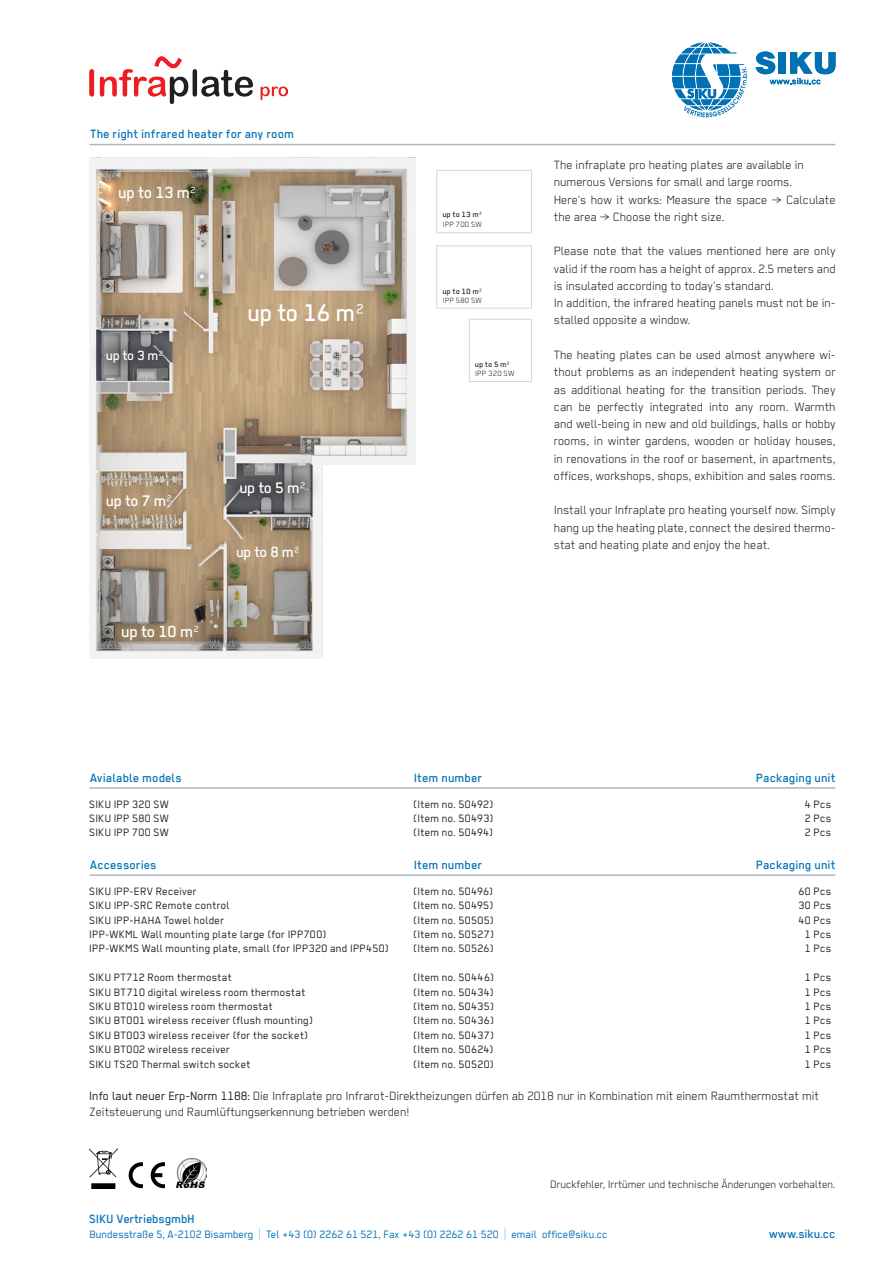
<style>
.page{position:relative;width:893px;height:1263px;background:#fff}
.page>*{position:absolute;margin:0;border:0;box-sizing:border-box;transform-origin:0 0}
.t1{font:500 27px "Regular";color:#fff}
.t2{font:500 18px "Regular";letter-spacing:-.02em;color:#fff}
.t3{font:500 17.25px "Regular";letter-spacing:-.02em;color:#fff}
.t4{font:500 16.5px "Regular";color:#fff}
.t5{font:500 15px "Regular";color:#fff}
.t6{font:300 13.5px/17.2px "Regular";color:#231f20}
.t7{font:500 13.5px "Regular";letter-spacing:.015em;color:#0071b5}
.t8{font:12px "Regular";letter-spacing:.025em;color:#231f20}
.t9{font:12px "Regular";color:#0071b5}
.t10{font:300 12px "Regular";color:#231f20}
.Auflistung_im_Fliess{font:300 8.55px "Regular";letter-spacing:.035em;color:#231f20}
.Auflistung_im_Fliess-2{font:500 8.55px "Regular";letter-spacing:.03em;color:#231f20}
.s1{font-weight:300}
.s2{font-weight:400}
</style>
<div class="page">
<div style="left:436px;top:245px;width:96px;height:64px;background:#fff;border:1px solid #d3d9de"></div>
<div style="left:436px;top:170px;width:96px;height:63px;background:#fff;border:1px solid #d3d9de"></div>
<div style="left:469px;top:319px;width:63px;height:63px;background:#fff;border:1px solid #d3d9de"></div>
<hr style="left:90px;top:787px;width:745px;height:2px;background:#aeb8be">
<hr style="left:90px;top:874px;width:745px;height:2px;background:#aeb8be">
<img style="left:89px;top:1148px;width:28px;height:40px">
<svg style="left:151px;top:1162px;width:14px;height:26px"></svg>
<svg style="left:129px;top:1162px;width:14px;height:26px"></svg>
<img style="left:176px;top:1158px;width:30px;height:30px">
<img style="left:89px;top:57px;width:199px;height:46px">
<hr style="left:90px;top:144px;width:745px;height:1px;background:#aeb8be">
<img style="left:89px;top:158px;width:327px;height:501px">
<div style="left:222px;top:464px;width:101px;height:50px;background:#231f20;opacity:.5"></div>
<div style="left:89px;top:333px;width:91px;height:47px;background:#231f20;opacity:.5"></div>
<svg style="left:756px;top:52px;width:80px;height:32px"></svg>
<svg style="left:672px;top:43px;width:75px;height:74px"></svg>
<p class="t7" style="left:90px;top:127px;width:206px">The right infrared heater for any room</p>
<p class="t2" style="left:119px;top:182px;width:78px">up to 13 m<span class="s1">²</span></p>
<p class="t5" style="left:106px;top:347px;width:58px">up to 3 m<span class="s1">²</span></p>
<p class="t1" style="left:248px;top:298px;width:117px">up to 16 m<span class="s1">²</span></p>
<p class="t3" style="left:106px;top:491px;width:67px">up to 7 m<span class="s1">²</span></p>
<p class="t2" style="left:122px;top:621px;width:78px">up to 10 m<span class="s1">²</span></p>
<p class="t3" style="left:240px;top:479px;width:67px">up to 5 m<span class="s1">²</span></p>
<p class="t4" style="left:236px;top:543px;width:64px">up to 8 m<span class="s1">²</span></p>
<p class="Auflistung_im_Fliess-2" style="left:443px;top:210px;width:40px">up to 13 m<span class="s1">²</span></p>
<p class="Auflistung_im_Fliess" style="left:443px;top:220px;width:41px">IPP 700 SW</p>
<p class="Auflistung_im_Fliess-2" style="left:443px;top:286px;width:40px">up to 10 m<span class="s1">²</span></p>
<p class="Auflistung_im_Fliess" style="left:443px;top:296px;width:41px">IPP 580 SW</p>
<p class="Auflistung_im_Fliess-2" style="left:475px;top:359px;width:36px">up to 5 m<span class="s1">²</span></p>
<p class="Auflistung_im_Fliess" style="left:475px;top:369px;width:41px">IPP 320 SW</p>
<p class="t6" style="left:554px;top:156px;width:252px">The infraplate pro heating plates are available in</p>
<p class="t6" style="left:554px;top:174px;width:240px">numerous Versions for small and large rooms.</p>
<p class="t6" style="left:554px;top:191px;width:283px">Here's how it works: Measure the space &gt; Calculate the area &gt; Choose the right size.</p>
<p class="t6" style="left:554px;top:243px;width:283px;text-align:justify">Please note that the values mentioned here are only valid if the room has a height of approx. 2.5 meters and is insulated according to today's standard.</p>
<p class="t6" style="left:554px;top:294px;width:283px">In addition, the infrared heating panels must not be in&shy;stalled opposite a window.</p>
<p class="t6" style="left:554px;top:346px;width:283px;text-align:justify">The heating plates can be used almost anywhere wi&shy;thout problems as an independent heating system or as additional heating for the transition periods. They can be perfectly integrated into any room. Warmth and well-being in new and old buildings, halls or hobby rooms, in winter gardens, wooden or holiday houses, in renovations in the roof or basement, in apartments, offices, workshops, shops, exhibition and sales rooms.</p>
<p class="t6" style="left:554px;top:501px;width:283px;text-align:justify">Install your Infraplate pro heating yourself now. Simply hang up the heating plate, connect the desired thermo&shy;stat and heating plate and enjoy the heat.</p>
<p class="t7" style="left:90px;top:770px;width:93px">Avialable models</p>
<p class="t7" style="left:414px;top:770px;width:70px">Item number</p>
<p class="t7" style="left:756px;top:770px;width:81px">Packaging unit</p>
<p class="t8" style="left:89px;top:797px;width:81px">SIKU IPP 320 SW</p>
<p class="t8" style="left:413px;top:797px;width:82px">(Item no. 50492)</p>
<p class="t8" style="left:89px;top:812px;width:81px">SIKU IPP 580 SW</p>
<p class="t8" style="left:413px;top:812px;width:82px">(Item no. 50493)</p>
<p class="t8" style="left:89px;top:826px;width:81px">SIKU IPP 700 SW</p>
<p class="t8" style="left:413px;top:826px;width:81px">(Item no. 50494)</p>
<p class="t8" style="left:805px;top:797px;width:28px">4 Pcs</p>
<p class="t8" style="left:805px;top:812px;width:28px">2 Pcs</p>
<p class="t8" style="left:805px;top:826px;width:28px">2 Pcs</p>
<p class="t7" style="left:90px;top:857px;width:68px">Accessories</p>
<p class="t7" style="left:414px;top:857px;width:70px">Item number</p>
<p class="t7" style="left:756px;top:857px;width:81px">Packaging unit</p>
<p class="t8" style="left:89px;top:884px;width:109px">SIKU IPP-ERV Receiver</p>
<p class="t8" style="left:413px;top:884px;width:81px">(Item no. 50496)</p>
<p class="t8" style="left:89px;top:899px;width:142px">SIKU IPP-SRC Remote control</p>
<p class="t8" style="left:413px;top:899px;width:82px">(Item no. 50495)</p>
<p class="t8" style="left:89px;top:913px;width:136px">SIKU IPP-HAHA Towel holder</p>
<p class="t8" style="left:413px;top:913px;width:82px">(Item no. 50505)</p>
<p class="t8" style="left:89px;top:928px;width:239px">IPP-WKML Wall mounting plate large (for IPP700)</p>
<p class="t8" style="left:413px;top:928px;width:82px">(Item no. 50527)</p>
<p class="t8" style="left:89px;top:942px;width:301px">IPP-WKMS Wall mounting plate, small (for IPP320 and IPP450)</p>
<p class="t8" style="left:413px;top:942px;width:82px">(Item no. 50526)</p>
<p class="t8" style="left:89px;top:971px;width:144px">SIKU PT712 Room thermostat</p>
<p class="t8" style="left:413px;top:971px;width:82px">(Item no. 50446)</p>
<p class="t8" style="left:89px;top:985px;width:218px">SIKU BT710 digital wireless room thermostat</p>
<p class="t8" style="left:413px;top:985px;width:82px">(Item no. 50434)</p>
<p class="t8" style="left:89px;top:1000px;width:185px">SIKU BT010 wireless room thermostat</p>
<p class="t8" style="left:413px;top:1000px;width:82px">(Item no. 50435)</p>
<p class="t8" style="left:89px;top:1014px;width:225px">SIKU BT001 wireless receiver (flush mounting)</p>
<p class="t8" style="left:413px;top:1014px;width:82px">(Item no. 50436)</p>
<p class="t8" style="left:89px;top:1028px;width:220px">SIKU BT003 wireless receiver (for the socket)</p>
<p class="t8" style="left:413px;top:1028px;width:82px">(Item no. 50437)</p>
<p class="t8" style="left:89px;top:1043px;width:142px">SIKU BT002 wireless receiver</p>
<p class="t8" style="left:413px;top:1043px;width:82px">(Item no. 50624)</p>
<p class="t8" style="left:89px;top:1057px;width:163px">SIKU TS20 Thermal switch socket</p>
<p class="t8" style="left:413px;top:1057px;width:82px">(Item no. 50520)</p>
<p class="t8" style="left:799px;top:884px;width:34px">60 Pcs</p>
<p class="t8" style="left:799px;top:899px;width:34px">30 Pcs</p>
<p class="t8" style="left:798px;top:913px;width:34px">40 Pcs</p>
<p class="t8" style="left:805px;top:928px;width:28px">1 Pcs</p>
<p class="t8" style="left:805px;top:942px;width:28px">1 Pcs</p>
<p class="t8" style="left:805px;top:971px;width:28px">1 Pcs</p>
<p class="t8" style="left:805px;top:985px;width:28px">1 Pcs</p>
<p class="t8" style="left:805px;top:1000px;width:28px">1 Pcs</p>
<p class="t8" style="left:805px;top:1014px;width:28px">1 Pcs</p>
<p class="t8" style="left:805px;top:1028px;width:28px">1 Pcs</p>
<p class="t8" style="left:805px;top:1043px;width:28px">1 Pcs</p>
<p class="t8" style="left:805px;top:1057px;width:28px">1 Pcs</p>
<p class="t6" style="left:89px;top:1088px;width:731px;line-height:16.2px"><span class="s2">Info laut neuer Erp-Norm 1188:</span> Die Infraplate pro Infrarot-Direktheizungen dürfen ab 2018 nur in Kombination mit einem Raumthermostat mit<br>Zeitsteuerung und Raumlüftungserkennung betrieben werden!</p>
<p class="t10" style="left:550px;top:1178px;width:287px">Druckfehler, Irrtümer und technische Änderungen vorbehalten.</p>
<p class="t7" style="left:89px;top:1211px;width:107px">SIKU VertriebsgmbH</p>
<p class="t9" style="left:89px;top:1227px;width:520px">Bundesstraße 5, A-2102 Bisamberg | Tel +43 (0) 2262 61 521, Fax +43 (0) 2262 61 520 | email office@siku.cc</p>
<p class="t7" style="left:769px;top:1226px;width:68px">www.siku.cc</p>
</div>
